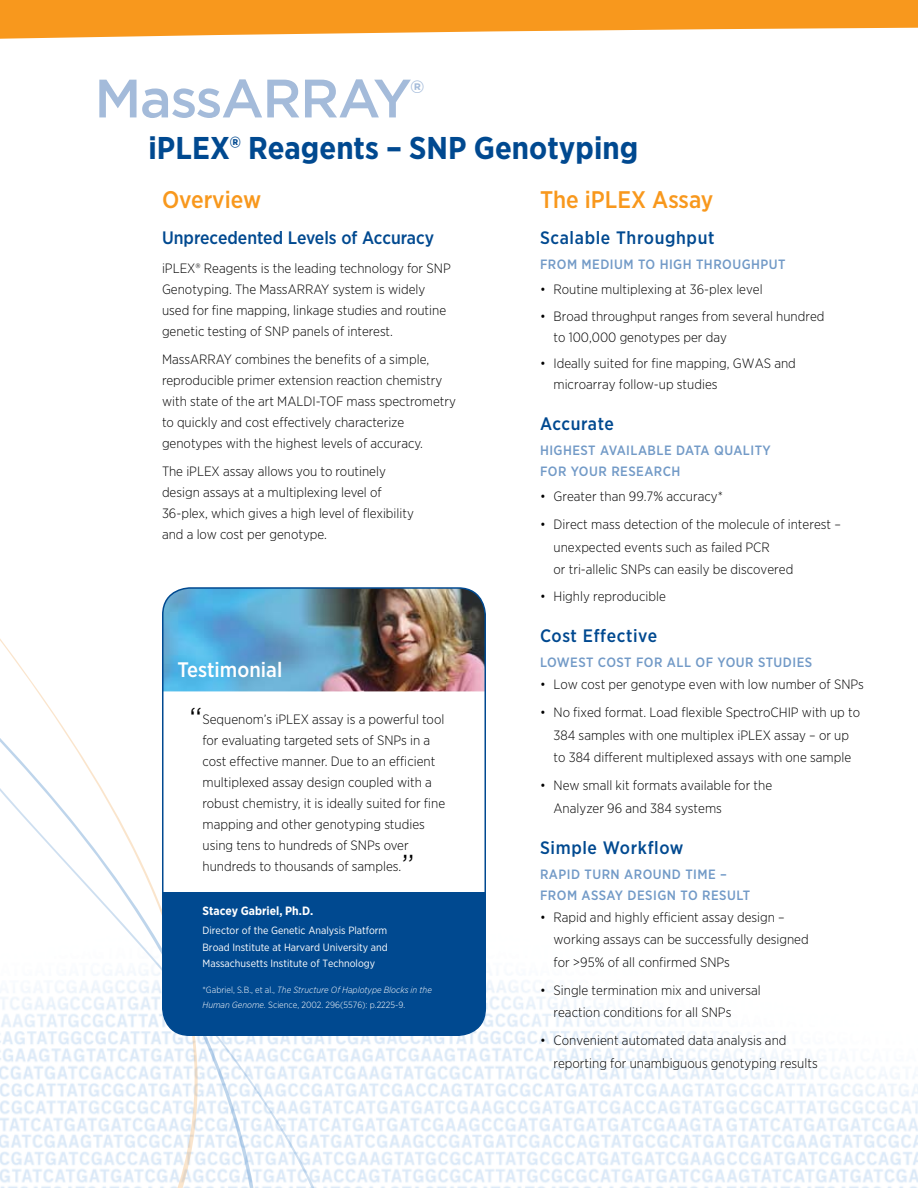
<style>
.page{position:relative;width:918px;height:1188px;background:#fff}
.page>*{position:absolute;margin:0;border:0;box-sizing:border-box;transform-origin:0 0}
.t1{font:500 54px "Gotham";letter-spacing:-.025em;color:#a4bbda}
.t2{font:300 36px "Gotham Narrow";color:#000}
.t3{font:700 31.5px "Gotham Narrow";color:#004990}
.t4{font:500 24px "Gotham Narrow";color:#f8981d}
.t5{font:500 21px "Gotham Narrow";color:#fff}
.t6{font:500 18px "Gotham Narrow";letter-spacing:.025em;color:#004990}
.t7{font:500 18px "Gotham Narrow";color:#004990}
.t8{font:300 13.5px/21px "Gotham Narrow";color:#000}
.t9{font:500 13.5px/21px "Gotham Narrow";letter-spacing:.035em;color:#729ac7}
.t10{font:700 12px "Gotham Narrow";color:#fff}
.t11{font:10.5px/16.5px "Gotham Narrow";color:#fff;text-align:justify}
.t12{font:300 9px/15px "Gotham Narrow";color:#fff}
.s1{font-style:italic}
</style>
<div class="page">
<img style="left:346px;top:980px;width:572px;height:208px">
<svg style="left:0;top:0;width:918px;height:34px;background:#f8a335"></svg>
<svg style="left:269px;top:3px;width:77px;height:1185px"></svg>
<svg style="left:0;top:3px;width:269px;height:1185px"></svg>
<div style="left:163px;top:898px;width:322px;height:137px;background:#004990;border-radius:27px"></div>
<img style="left:163px;top:588px;width:321px;height:103px">
<div style="left:162px;top:587px;width:324px;height:449px;border:2px solid #004990;border-radius:27px"></div>
<div style="left:163px;top:892px;width:322px;height:46px;background:#004990"></div>
<p class="t1" style="left:94px;top:63px;width:331px">MassARRAY<sup>®</sup></p>
<p class="t3" style="left:148px;top:128px;width:491px">iPLEX® Reagents – SNP Genotyping</p>
<p class="t4" style="left:162px;top:185px;width:101px">Overview</p>
<p class="t7" style="left:162px;top:226px;width:274px">Unprecedented Levels of Accuracy</p>
<p class="t8" style="left:162px;top:257px;width:290px">iPLEX® Reagents is the leading technology for SNP Genotyping. The MassARRAY system is widely used for fine mapping, linkage studies and routine genetic testing of SNP panels of interest.</p>
<p class="t8" style="left:162px;top:348px;width:296px">MassARRAY combines the benefits of a simple, reproducible primer extension reaction chemistry with state of the art MALDI-TOF mass spectrometry to quickly and cost effectively characterize genotypes with the highest levels of accuracy.</p>
<p class="t8" style="left:162px;top:460px;width:253px">The iPLEX assay allows you to routinely design assays at a multiplexing level of 36-plex, which gives a high level of flexibility and a low cost per genotype.</p>
<p class="t5" style="left:177px;top:657px;width:107px">Testimonial</p>
<p class="t2" style="left:189px;top:698px;width:15px">“</p>
<p class="t8" style="left:202px;top:708px;width:244px">Sequenom’s iPLEX assay is a powerful tool for evaluating targeted sets of SNPs in a cost effective manner. Due to an efficient multiplexed assay design coupled with a robust chemistry, it is ideally suited for fine mapping and other genotyping studies using tens to hundreds of SNPs over hundreds to thousands of samples.</p>
<p class="t2" style="left:401px;top:845px;width:15px">”</p>
<p class="t10" style="left:202px;top:903px;width:112px">Stacey Gabriel, Ph.D.</p>
<p class="t11" style="left:202px;top:922px;width:187px">Director of the Genetic Analysis Platform Broad Institute at Harvard University and Massachusetts Institute of Technology</p>
<p class="t12" style="left:202px;top:982px;width:231px">*Gabriel, S.B., et al., <span class="s1">The Structure Of Haplotype Blocks in the<br>Human Genome.</span> Science, 2002. 296(5576): p.2225-9.</p>
<p class="t4" style="left:540px;top:185px;width:175px">The iPLEX Assay</p>
<p class="t6" style="left:540px;top:226px;width:176px">Scalable Throughput</p>
<p class="t9" style="left:540px;top:254px;width:247px">FROM MEDIUM TO HIGH THROUGHPUT</p>
<p class="t8" style="left:540px;top:279px;width:224px">• Routine multiplexing at 36-plex level</p>
<p class="t8" style="left:554px;top:305px;width:273px;text-indent:-14px">• Broad throughput ranges from several hundred to 100,000 genotypes per day</p>
<p class="t8" style="left:554px;top:353px;width:244px;text-indent:-14px">• Ideally suited for fine mapping, GWAS and microarray follow-up studies</p>
<p class="t6" style="left:540px;top:412px;width:75px">Accurate</p>
<p class="t9" style="left:540px;top:440px;width:232px">HIGHEST AVAILABLE DATA QUALITY<br>FOR YOUR RESEARCH</p>
<p class="t8" style="left:540px;top:486px;width:184px">• Greater than 99.7% accuracy*</p>
<p class="t8" style="left:554px;top:513px;width:289px;line-height:22.5px;text-indent:-14px">• Direct mass detection of the molecule of interest – unexpected events such as failed PCR<br>or tri-allelic SNPs can easily be discovered</p>
<p class="t8" style="left:540px;top:585px;width:127px">• Highly reproducible</p>
<p class="t6" style="left:540px;top:624px;width:119px">Cost Effective</p>
<p class="t9" style="left:540px;top:652px;width:274px">LOWEST COST FOR ALL OF YOUR STUDIES</p>
<p class="t8" style="left:540px;top:674px;width:326px">• Low cost per genotype even with low number of SNPs</p>
<p class="t8" style="left:540px;top:701px;width:322px;line-height:22.5px;text-align:center">• No fixed format. Load flexible SpectroCHIP with up to<br>384 samples with one multiplex iPLEX assay – or up<br>to 384 different multiplexed assays with one sample</p>
<p class="t8" style="left:554px;top:774px;width:220px;line-height:22.5px;text-indent:-14px">• New small kit formats available for the<br>Analyzer 96 and 384 systems</p>
<p class="t6" style="left:540px;top:836px;width:145px">Simple Workflow</p>
<p class="t9" style="left:540px;top:863px;width:212px">RAPID TURN AROUND TIME –<br>FROM ASSAY DESIGN TO RESULT</p>
<p class="t8" style="left:554px;top:906px;width:257px;line-height:22.5px;text-indent:-14px">• Rapid and highly efficient assay design – working assays can be successfully designed for &gt;95% of all confirmed SNPs</p>
<p class="t8" style="left:554px;top:978px;width:209px;line-height:22.5px;text-indent:-14px">• Single termination mix and universal reaction conditions for all SNPs</p>
<p class="t8" style="left:554px;top:1029px;width:266px;line-height:22.5px;text-indent:-14px">• Convenient automated data analysis and reporting for unambiguous genotyping results</p>
</div>
